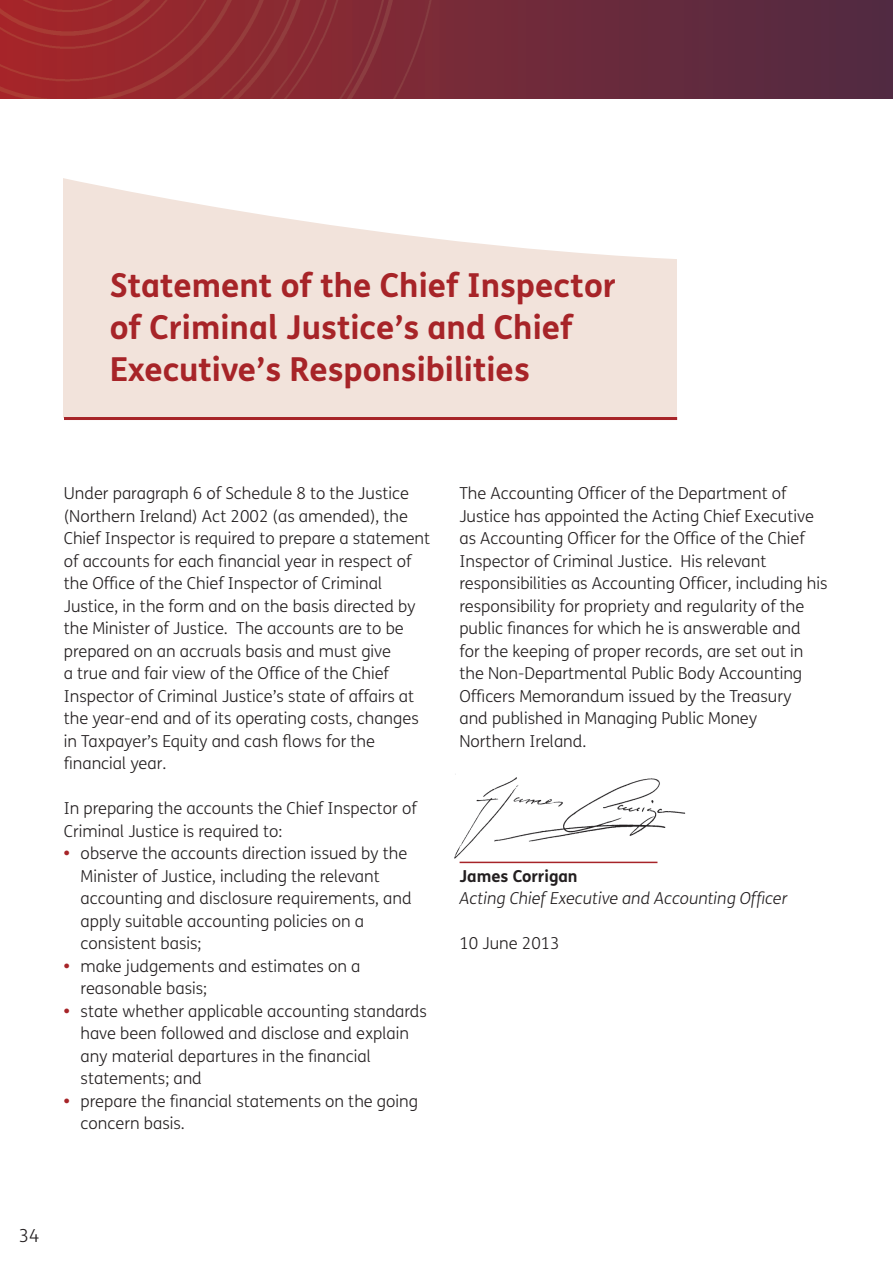
<style>
.page{position:relative;width:893px;height:1263px;background:#fff}
.page>*{position:absolute;margin:0;border:0;box-sizing:border-box;transform-origin:0 0}
.t1{font:700 33px/42px "FS Me";color:#a72428}
.t2{font:300 18px "FS Me";color:#231f20}
.t3{font:300 16.5px/22.5px "FS Me";color:#231f20}
.t4{font:italic 300 16.5px "FS Me";color:#231f20}
.t5{font:700 16.5px "FS Me";color:#231f20}
.s1{font-weight:800;color:#a72428}
</style>
<div class="page">
<svg style="left:439px;top:0;width:454px;height:98px;background:#642a3d"></svg>
<img style="left:0;top:0;width:439px;height:99px">
<div style="left:64px;top:163px;width:613px;height:254px;background:#f2e3db"></div>
<hr style="left:64px;top:417px;width:613px;height:3px;background:#a72428">
<svg style="left:63px;top:163px;width:614px;height:107px;fill:#fff"></svg>
<hr style="left:460px;top:862px;width:197px;height:1px;background:#a72428">
<img style="left:454px;top:774px;width:232px;height:85px">
<h1 class="t1" style="left:110px;top:268px;width:508px">Statement of the Chief Inspector of Criminal Justice’s and Chief<br>Executive’s Responsibilities</h1>
<p class="t3" style="left:64px;top:484px;width:368px">Under paragraph 6 of Schedule 8 to the Justice (Northern Ireland) Act 2002 (as amended), the Chief Inspector is required to prepare a statement of accounts for each financial year in respect of the Office of the Chief Inspector of Criminal Justice, in the form and on the basis directed by the Minister of Justice. The accounts are to be prepared on an accruals basis and must give<br>a true and fair view of the Office of the Chief Inspector of Criminal Justice’s state of affairs at the year-end and of its operating costs, changes in Taxpayer’s Equity and cash flows for the financial year.</p>
<p class="t3" style="left:64px;top:799px;width:355px">In preparing the accounts the Chief Inspector of<br>Criminal Justice is required to:</p>
<p class="t3" style="left:81px;top:844px;width:333px;text-indent:-17px"><span class="s1">•</span> observe the accounts direction issued by the Minister of Justice, including the relevant accounting and disclosure requirements, and apply suitable accounting policies on a consistent basis;</p>
<p class="t3" style="left:81px;top:956px;width:281px;text-indent:-17px"><span class="s1">•</span> make judgements and estimates on a reasonable basis;</p>
<p class="t3" style="left:81px;top:1001px;width:348px;text-indent:-17px"><span class="s1">•</span> state whether applicable accounting standards have been followed and disclose and explain any material departures in the financial statements; and</p>
<p class="t3" style="left:81px;top:1091px;width:339px;text-indent:-17px"><span class="s1">•</span> prepare the financial statements on the going concern basis.</p>
<p class="t3" style="left:459px;top:484px;width:369px">The Accounting Officer of the Department of Justice has appointed the Acting Chief Executive as Accounting Officer for the Office of the Chief Inspector of Criminal Justice. His relevant responsibilities as Accounting Officer, including his responsibility for propriety and regularity of the public finances for which he is answerable and<br>for the keeping of proper records, are set out in the Non-Departmental Public Body Accounting Officers Memorandum issued by the Treasury<br>and published in Managing Public Money<br>Northern Ireland.</p>
<p class="t5" style="left:459px;top:870px;width:120px">James Corrigan</p>
<p class="t4" style="left:459px;top:892px;width:329px">Acting Chief Executive and Accounting Officer</p>
<p class="t3" style="left:459px;top:934px;width:102px">10 June 2013</p>
<p class="t2" style="left:19px;top:1228px;width:22px">34</p>
</div>
